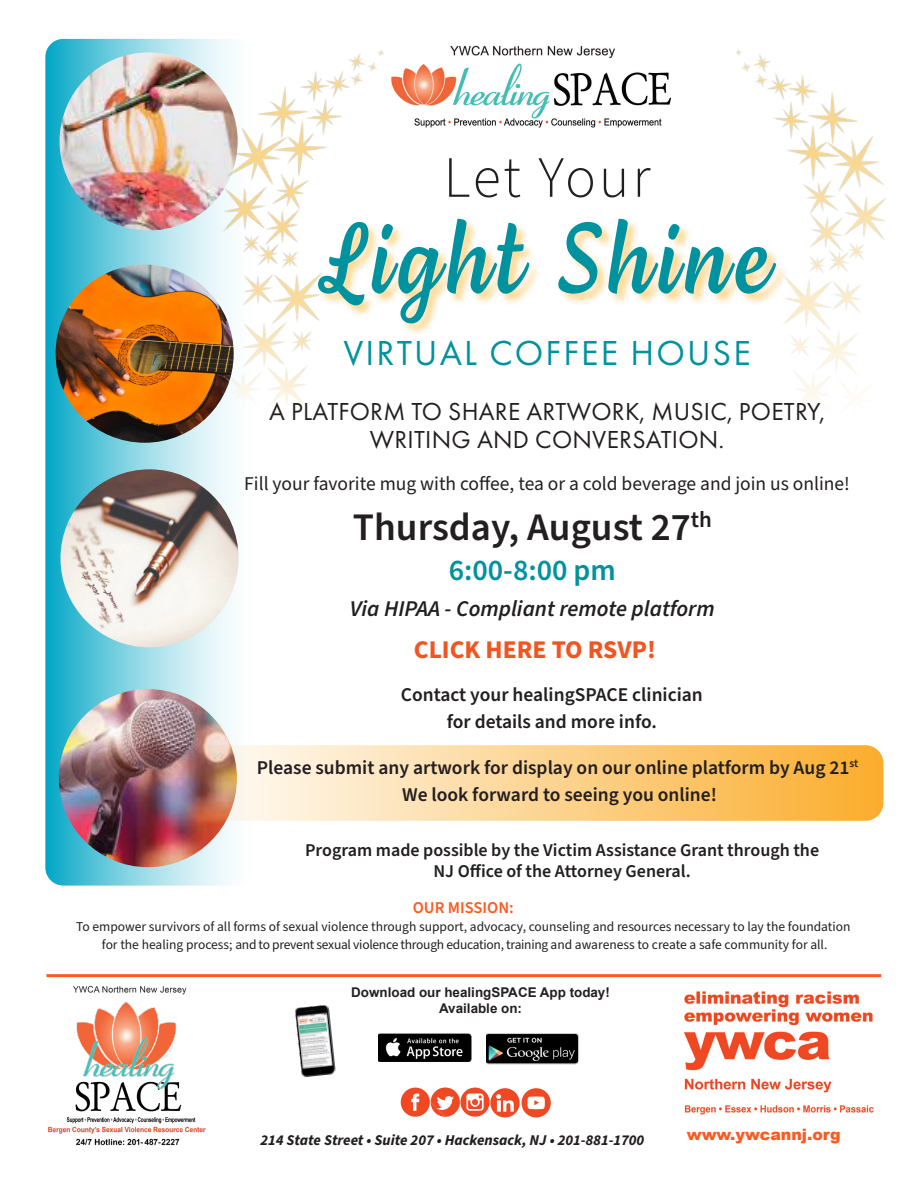
<style>
.page{position:relative;width:918px;height:1188px;background:#fff}
.page>*{position:absolute;margin:0;border:0;box-sizing:border-box;transform-origin:0 0}
.t1{font:300 58.5px "Source Sans Pro";letter-spacing:.04em;color:#231f20}
.t2{font:600 39px "Source Sans Pro";color:#231f20}
.t3{font:36px "Futura PT";letter-spacing:.06em;color:#00929e}
.t4{font:600 30px "Source Sans Pro";color:#00929e}
.t5{font:25.5px/28.5px "Futura PT";letter-spacing:.01em;color:#231f20;text-align:center}
.t6{font:700 25.5px "Source Sans Pro";color:#f15622}
.t7{font:italic 600 22.5px "Source Sans Pro";color:#231f20}
.t8{font:600 19.5px/27px "Source Sans Pro";color:#231f20;text-align:center}
.t9{font:19.5px "Source Sans Pro";color:#231f20}
.t10{font:600 18px/21px "Source Sans Pro";color:#231f20;text-align:center}
.t11{font:600 16.5px "Source Sans Pro";color:#fd5a1e}
.t12{font:900 15.75px "Arial";color:#fd5a1e}
.t13{font:italic 700 15px "Source Sans Pro";color:#231f20}
.t14{font:13.5px/18px "Source Sans Pro";color:#231f20;text-align:center}
.t15{font:700 13.35px/16.2px "Arial";color:#231f20;text-align:center}
</style>
<div class="page">
<img style="left:735px;top:49px;width:151px;height:358px">
<svg style="left:45px;top:39px;width:210px;height:847px"></svg>
<img style="left:485px;top:45px;width:186px;height:83px">
<img style="left:48px;top:985px;width:158px;height:161px">
<img style="left:683px;top:991px;width:191px;height:124px">
<img style="left:295px;top:1005px;width:41px;height:72px">
<img style="left:378px;top:1034px;width:93px;height:28px">
<img style="left:486px;top:1033px;width:93px;height:32px">
<hr style="left:46px;top:974px;width:835px;height:3px;background:#fd5a1e">
<svg style="left:460px;top:1088px;width:30px;height:29px"></svg>
<div style="left:490px;top:1088px;width:30px;height:29px;background:#f04822;border-radius:15px"></div>
<div style="left:401px;top:1088px;width:29px;height:29px;background:#f04822;border-radius:50%"></div>
<svg style="left:411px;top:1094px;width:8px;height:17px"></svg>
<svg style="left:431px;top:1088px;width:29px;height:29px"></svg>
<svg style="left:466px;top:1094px;width:18px;height:17px"></svg>
<div style="left:522px;top:1088px;width:29px;height:29px;background:#f04822;border-radius:50%"></div>
<svg style="left:528px;top:1097px;width:17px;height:12px"></svg>
<svg style="left:496px;top:1094px;width:18px;height:18px"></svg>
<img style="left:59px;top:689px;width:178px;height:178px;border-radius:89px">
<img style="left:60px;top:469px;width:179px;height:178px;border-radius:89px">
<img style="left:60px;top:52px;width:178px;height:178px;border-radius:89px">
<img style="left:56px;top:265px;width:178px;height:178px;border-radius:89px">
<svg style="left:190px;top:745px;width:693px;height:76px;background:#f7cd8b"></svg>
<img style="left:100px;top:38px;width:385px;height:467px">
<div style="left:318px;top:219px;width:470px;height:117px;background:#fff"></div>
<svg style="left:318px;top:219px;width:458px;height:104px"></svg>
<p class="t1" style="left:443px;top:138px;width:209px">Let Your</p>
<p class="t3" style="left:343px;top:331px;width:409px">VIRTUAL COFFEE HOUSE</p>
<p class="t5" style="left:269px;top:397px;width:558px">A PLATFORM TO SHARE ARTWORK, MUSIC, POETRY,<br>WRITING AND CONVERSATION.</p>
<p class="t9" style="left:244px;top:471px;width:607px">Fill your favorite mug with coffee, tea or a cold beverage and join us online!</p>
<p class="t2" style="left:353px;top:501px;width:361px">Thursday, August 27<sup>th</sup></p>
<p class="t4" style="left:449px;top:550px;width:169px">6:00-8:00 pm</p>
<p class="t7" style="left:350px;top:594px;width:367px">Via HIPAA - Compliant remote platform</p>
<p class="t6" style="left:414px;top:633px;width:244px">CLICK HERE TO RSVP!</p>
<p class="t8" style="left:401px;top:682px;width:304px">Contact your healingSPACE clinician for details and more info.</p>
<p class="t8" style="left:257px;top:754px;width:603px">Please submit any artwork for display on our online platform by Aug 21<sup>st<br></sup>We look forward to seeing you online!</p>
<p class="t10" style="left:305px;top:840px;width:516px">Program made possible by the Victim Assistance Grant through the<br>NJ Office of the Attorney General.</p>
<p class="t11" style="left:413px;top:897px;width:103px">OUR MISSION:</p>
<p class="t14" style="left:76px;top:918px;width:776px">To empower survivors of all forms of sexual violence through support, advocacy, counseling and resources necessary to lay the foundation for the healing process; and to prevent sexual violence through education, training and awareness to create a safe community for all.</p>
<p class="t15" style="left:351px;top:984px;width:260px">Download our healingSPACE App today!<br>Available on:</p>
<p class="t13" style="left:260px;top:1130px;width:385px">214 State Street • Suite 207 • Hackensack, NJ • 201-881-1700</p>
<p class="t12" style="left:687px;top:1123px;width:155px">www.ywcannj.org</p>
</div>
